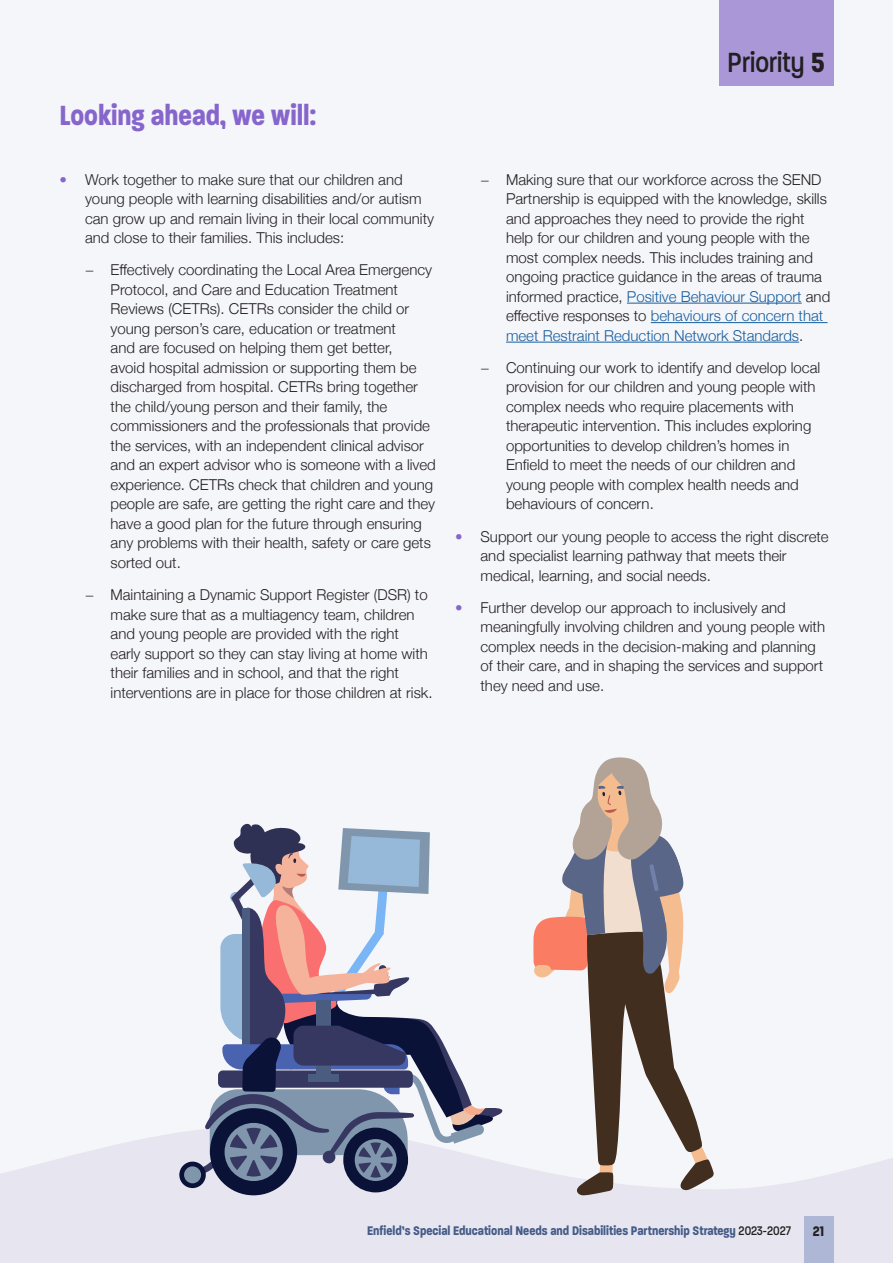
<style>
.page{position:relative;width:893px;height:1263px;background:#f5f6fa}
.page>*{position:absolute;margin:0;border:0;box-sizing:border-box;transform-origin:0 0}
.Subhead_1{font:700 30px "Paralucent Condensed";color:#8666cc}
.Priority_no___14pt{font:500 30px "Paralucent Condensed";color:#231f20}
.t1{font:300 15px/19.5px "Helvetica Neue";color:#231f20}
.t2{font:700 15px "Paralucent Condensed";color:#231f20}
.t3{font:700 13.5px "Paralucent Condensed";color:#455c87}
.s1{color:#8666cc}
.s2{font-weight:700}
.s3{color:#175d9e}
.s4{font-weight:500;color:#231f20}
</style>
<div class="page">
<svg style="left:0;top:1131px;width:893px;height:132px;fill:#e7e6f0"></svg>
<div style="left:719px;top:0;width:114px;height:85px;background:#a997d8"></div>
<hr style="left:627px;top:303px;width:175px;height:1px;background:#175d9e">
<hr style="left:651px;top:322px;width:176px;height:1px;background:#175d9e">
<hr style="left:506px;top:342px;width:293px;height:1px;background:#175d9e">
<svg style="left:179px;top:1161px;width:27px;height:27px"></svg>
<div style="left:184px;top:1166px;width:17px;height:17px;background:#8096ad;border-radius:50%"></div>
<div style="left:343px;top:1127px;width:65px;height:65px;background:#0a1238;border-radius:50%"></div>
<div style="left:210px;top:1108px;width:87px;height:87px;background:#0a1238;border-radius:50%"></div>
<div style="left:225px;top:1123px;width:58px;height:58px;background:#8096ad;border-radius:50%"></div>
<svg style="left:355px;top:1139px;width:42px;height:42px"></svg>
<svg style="left:193px;top:823px;width:315px;height:354px"></svg>
<svg style="left:533px;top:757px;width:181px;height:439px"></svg>
<div style="left:804px;top:1216px;width:29px;height:47px;background:#aeb7d5"></div>
<p class="Subhead_1" style="left:60px;top:97px;width:258px">Looking ahead, we will:</p>
<p class="t1" style="left:85px;top:168px;width:350px;text-indent:-26px"><span class="s1">•</span> Work together to make sure that our children and young people with learning disabilities and/or autism can grow up and remain living in their local community and close to their families. This includes:</p>
<p class="t1" style="left:111px;top:259px;width:327px;text-indent:-26px">− Effectively coordinating the Local Area Emergency Protocol, and Care and Education Treatment Reviews (CETRs). CETRs consider the child or young person’s care, education or treatment<br>and are focused on helping them get better,<br>avoid hospital admission or supporting them be discharged from hospital. CETRs bring together the child/young person and their family, the commissioners and the professionals that provide the services, with an independent clinical advisor and an expert advisor who is someone with a lived experience. CETRs check that children and young people are safe, are getting the right care and they have a good plan for the future through ensuring any problems with their health, safety or care gets sorted out.</p>
<p class="t1" style="left:111px;top:584px;width:324px;text-indent:-26px">− Maintaining a Dynamic Support Register (DSR) to make sure that as a multiagency team, children and young people are provided with the right early support so they can stay living at home with their families and in school, and that the right interventions are in place for those children at risk.</p>
<p class="Priority_no___14pt" style="left:728px;top:45px;width:98px">Priority <span class="s2">5</span></p>
<p class="t1" style="left:506px;top:168px;width:326px;text-indent:-26px">− Making sure that our workforce across the SEND Partnership is equipped with the knowledge, skills and approaches they need to provide the right help for our children and young people with the most complex needs. This includes training and ongoing practice guidance in the areas of trauma informed practice, <span class="s3">Positive Behaviour Support</span> and effective responses to <span class="s3">behaviours of concern that meet Restraint Reduction Network Standards</span>.</p>
<p class="t1" style="left:506px;top:357px;width:316px;text-indent:-26px">− Continuing our work to identify and develop local provision for our children and young people with complex needs who require placements with therapeutic intervention. This includes exploring opportunities to develop children’s homes in Enfield to meet the needs of our children and young people with complex health needs and behaviours of concern.</p>
<p class="t1" style="left:480px;top:525px;width:350px;text-indent:-26px"><span class="s1">•</span> Support our young people to access the right discrete and specialist learning pathway that meets their medical, learning, and social needs.</p>
<p class="t1" style="left:480px;top:597px;width:346px;text-indent:-26px"><span class="s1">•</span> Further develop our approach to inclusively and meaningfully involving children and young people with complex needs in the decision-making and planning of their care, and in shaping the services and support they need and use.</p>
<p class="t3" style="left:367px;top:1222px;width:425px">Enfield’s Special Educational Needs and Disabilities Partnership Strategy <span class="s4">2023-2027</span></p>
<p class="t2" style="left:813px;top:1222px;width:13px">21</p>
</div>
